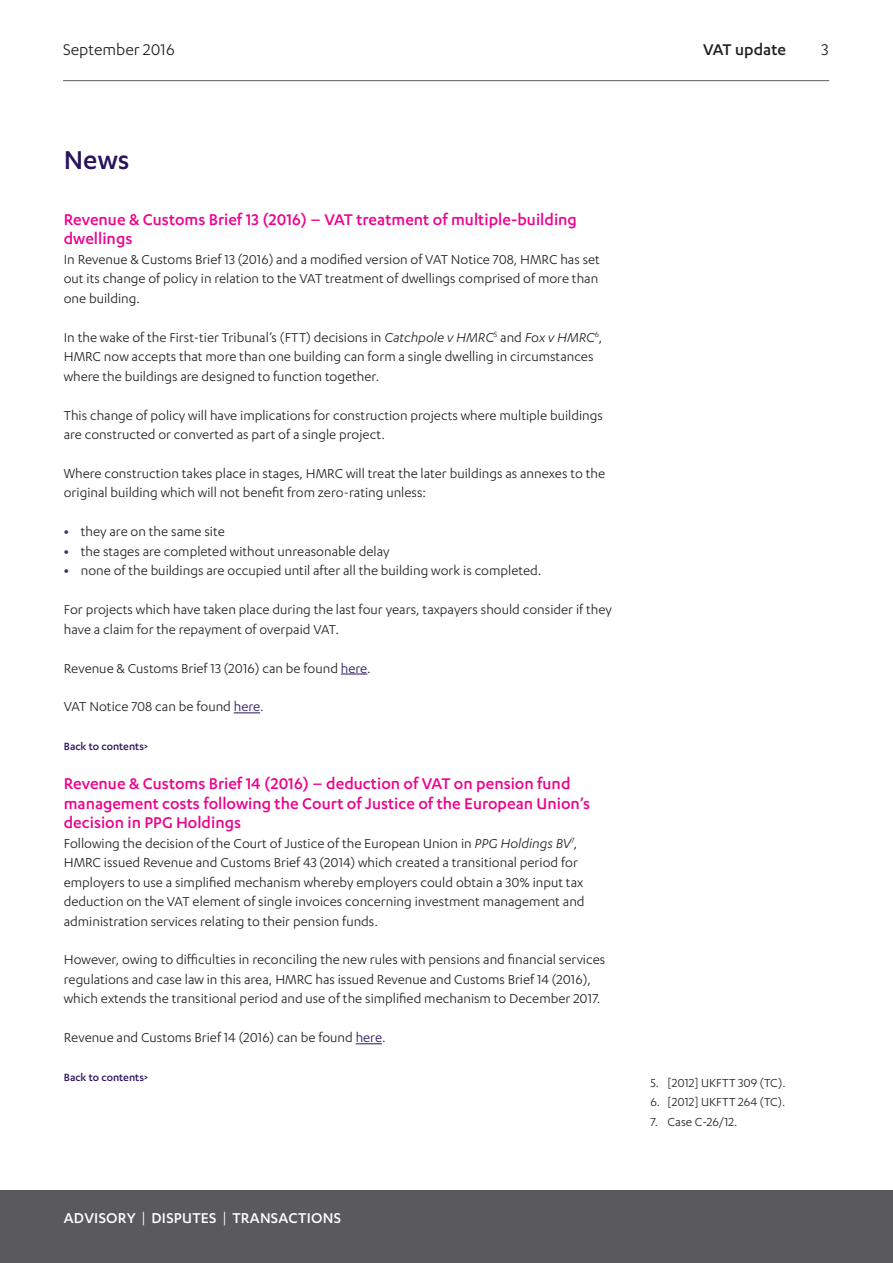
<style>
.page{position:relative;width:893px;height:1263px;background:#fff}
.page>*{position:absolute;margin:0;border:0;box-sizing:border-box;transform-origin:0 0}
.Heading_1{font:500 30px "Karbon";color:#29135d}
.Heading_2__pink{font:500 18px/19.5px "Karbon";color:#ed028c}
.Page_header{font:18px "Karbon";color:#231f20}
.Page_header-2{font:500 18px "Karbon";color:#231f20}
.t1{font:500 16.5px "Karbon";letter-spacing:.015em;color:#fff}
.Body{font:15px/19.5px "Karbon";color:#231f20}
.t2{font:13.5px "Karbon";color:#231f20}
.Body-2{font:500 12px "Karbon";color:#29135d}
.s1{font-style:italic}
.s2{font-weight:700;color:#432a6f}
.s3{color:#29135d}
.s4{font-weight:400}
</style>
<div class="page">
<hr style="left:63px;top:80px;width:766px;height:1px;background:#5a5a5d">
<div style="left:0;top:1191px;width:893px;height:72px;background:#5a5a5d"></div>
<svg style="left:341px;top:674px;width:26px;height:1px"></svg>
<svg style="left:234px;top:712px;width:26px;height:1px"></svg>
<svg style="left:356px;top:1043px;width:26px;height:1px"></svg>
<p class="Page_header" style="left:63px;top:39px;width:113px">September 2016</p>
<p class="Page_header-2" style="left:703px;top:39px;width:84px">VAT update</p>
<p class="Page_header" style="left:821px;top:39px;width:9px">3</p>
<p class="Heading_1" style="left:64px;top:143px;width:67px">News</p>
<p class="Heading_2__pink" style="left:64px;top:209px;width:515px">Revenue &amp; Customs Brief 13 (2016) – VAT treatment of multiple-building dwellings</p>
<p class="Body" style="left:64px;top:249px;width:538px;text-align:justify">In Revenue &amp; Customs Brief 13 (2016) and a modified version of VAT Notice 708, HMRC has set out its change of policy in relation to the VAT treatment of dwellings comprised of more than one building.</p>
<p class="Body" style="left:64px;top:327px;width:540px">In the wake of the First-tier Tribunal’s (FTT) decisions in <span class="s1">Catchpole v HMRC</span><sup>5</sup> and <span class="s1">Fox v HMRC</span><sup>6</sup>,<br>HMRC now accepts that more than one building can form a single dwelling in circumstances where the buildings are designed to function together.</p>
<p class="Body" style="left:64px;top:405px;width:541px">This change of policy will have implications for construction projects where multiple buildings are constructed or converted as part of a single project.</p>
<p class="Body" style="left:64px;top:463px;width:543px">Where construction takes place in stages, HMRC will treat the later buildings as annexes to the original building which will not benefit from zero-rating unless:</p>
<p class="Body" style="left:64px;top:522px;width:162px"><span class="s2">•</span> they are on the same site</p>
<p class="Body" style="left:64px;top:541px;width:327px"><span class="s2">•</span> the stages are completed without unreasonable delay</p>
<p class="Body" style="left:64px;top:561px;width:479px"><span class="s2">•</span> none of the buildings are occupied until after all the building work is completed.</p>
<p class="Body" style="left:64px;top:599px;width:550px">For projects which have taken place during the last four years, taxpayers should consider if they have a claim for the repayment of overpaid VAT.</p>
<p class="Body" style="left:64px;top:658px;width:309px">Revenue &amp; Customs Brief 13 (2016) can be found <span class="s3">here</span>.</p>
<p class="Body" style="left:64px;top:697px;width:201px">VAT Notice 708 can be found <span class="s3">here</span>.</p>
<p class="Body-2" style="left:64px;top:740px;width:86px">Back to contents&gt;</p>
<p class="Heading_2__pink" style="left:64px;top:773px;width:528px">Revenue &amp; Customs Brief 14 (2016) – deduction of VAT on pension fund management costs following the Court of Justice of the European Union’s decision in PPG Holdings</p>
<p class="Body" style="left:64px;top:833px;width:522px">Following the decision of the Court of Justice of the European Union in <span class="s1">PPG Holdings BV</span><sup>7</sup>, HMRC issued Revenue and Customs Brief 43 (2014) which created a transitional period for employers to use a simplified mechanism whereby employers could obtain a 30% input tax deduction on the VAT element of single invoices concerning investment management and administration services relating to their pension funds.</p>
<p class="Body" style="left:64px;top:950px;width:543px">However, owing to difficulties in reconciling the new rules with pensions and financial services regulations and case law in this area, HMRC has issued Revenue and Customs Brief 14 (2016), which extends the transitional period and use of the simplified mechanism to December 2017.</p>
<p class="Body" style="left:64px;top:1027px;width:323px">Revenue and Customs Brief 14 (2016) can be found <span class="s3">here</span>.</p>
<p class="Body-2" style="left:64px;top:1071px;width:86px">Back to contents&gt;</p>
<p class="t1" style="left:64px;top:1208px;width:279px">ADVISORY <span class="s4">|</span> DISPUTES <span class="s4">|</span> TRANSACTIONS</p>
<p class="t2" style="left:651px;top:1075px;width:136px">5. [2012] UKFTT 309 (TC).</p>
<p class="t2" style="left:651px;top:1095px;width:136px">6. [2012] UKFTT 264 (TC).</p>
<p class="t2" style="left:651px;top:1114px;width:88px">7. Case C-26/12.</p>
</div>
